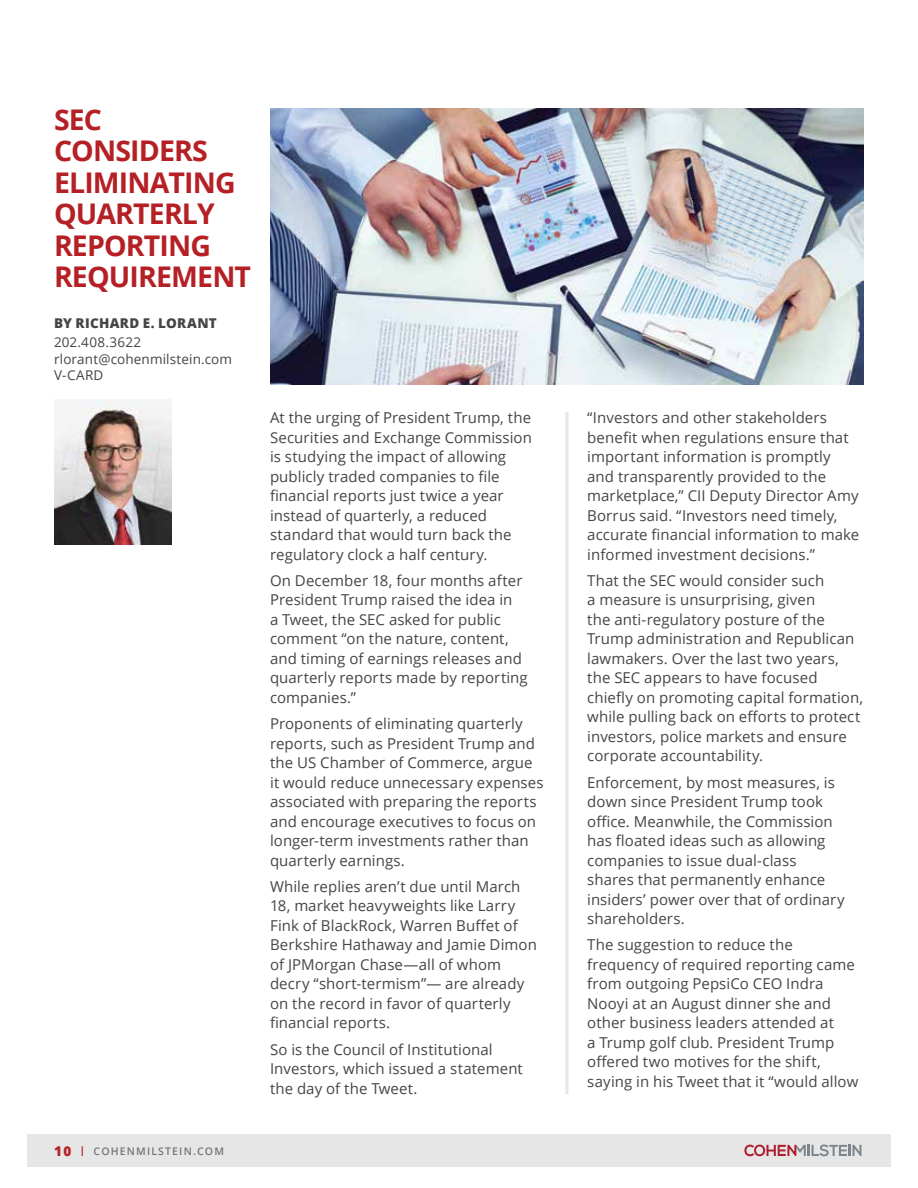
<style>
.page{position:relative;width:918px;height:1188px;background:#fff}
.page>*{position:absolute;margin:0;border:0;box-sizing:border-box;transform-origin:0 0}
.t1{font:700 28.5px/31.5px "Open Sans";letter-spacing:-.03em;color:#b52025}
.t2{font:15px/19.5px "Open Sans";letter-spacing:.005em;color:#474445}
.t3{font:13.5px/16.5px "Open Sans";letter-spacing:.01em;color:#474445}
.t4{font:800 13.5px "Open Sans";letter-spacing:.02em;color:#474445}
.t5{font:600 10.5px "Open Sans";letter-spacing:.11em;color:#747576}
.s1{font-weight:800;font-size:13.5px;color:#b52025}
.s2{font-weight:400;font-size:13.5px;color:#b52025}
</style>
<div class="page">
<hr style="left:566px;top:412px;width:2px;height:682px;background:#e7e6e6">
<div style="left:27px;top:1134px;width:864px;height:33px;background:#e7e6e6"></div>
<svg style="left:744px;top:1144px;width:117px;height:12px"></svg>
<img style="left:270px;top:108px;width:594px;height:277px">
<img style="left:54px;top:400px;width:118px;height:144px">
<h1 class="t1" style="left:54px;top:103px;width:199px">SEC<br>CONSIDERS<br>ELIMINATING<br>QUARTERLY<br>REPORTING<br>REQUIREMENT</h1>
<p class="t4" style="left:54px;top:313px;width:164px">BY RICHARD E. LORANT</p>
<p class="t3" style="left:54px;top:334px;width:180px">202.408.3622 rlorant@cohenmilstein.com<br>V-CARD</p>
<p class="t2" style="left:270px;top:408px;width:263px">At the urging of President Trump, the Securities and Exchange Commission is studying the impact of allowing publicly traded companies to file financial reports just twice a year instead of quarterly, a reduced standard that would turn back the regulatory clock a half century.</p>
<p class="t2" style="left:270px;top:570px;width:259px">On December 18, four months after<br>President Trump raised the idea in<br>a Tweet, the SEC asked for public comment “on the nature, content, and timing of earnings releases and quarterly reports made by reporting companies.”</p>
<p class="t2" style="left:270px;top:714px;width:275px">Proponents of eliminating quarterly reports, such as President Trump and the US Chamber of Commerce, argue it would reduce unnecessary expenses associated with preparing the reports and encourage executives to focus on longer-term investments rather than quarterly earnings.</p>
<p class="t2" style="left:270px;top:876px;width:268px">While replies aren’t due until March<br>18, market heavyweights like Larry<br>Fink of BlackRock, Warren Buffet of<br>Berkshire Hathaway and Jamie Dimon of JPMorgan Chase—all of whom decry “short-termism”— are already on the record in favor of quarterly financial reports.</p>
<p class="t2" style="left:270px;top:1039px;width:254px">So is the Council of Institutional<br>Investors, which issued a statement the day of the Tweet.</p>
<p class="t5" style="left:54px;top:1144px;width:172px"><span class="s1">10</span> <span class="s2">I</span> COHENMILSTEIN.COM</p>
<p class="t2" style="left:587px;top:408px;width:274px">“Investors and other stakeholders benefit when regulations ensure that important information is promptly and transparently provided to the marketplace,” CII Deputy Director Amy Borrus said. “Investors need timely, accurate financial information to make informed investment decisions.”</p>
<p class="t2" style="left:587px;top:570px;width:277px">That the SEC would consider such<br>a measure is unsurprising, given<br>the anti-regulatory posture of the Trump administration and Republican lawmakers. Over the last two years, the SEC appears to have focused chiefly on promoting capital formation, while pulling back on efforts to protect investors, police markets and ensure corporate accountability.</p>
<p class="t2" style="left:587px;top:772px;width:259px">Enforcement, by most measures, is down since President Trump took office. Meanwhile, the Commission has floated ideas such as allowing companies to issue dual-class shares that permanently enhance insiders’ power over that of ordinary shareholders.</p>
<p class="t2" style="left:587px;top:935px;width:273px">The suggestion to reduce the frequency of required reporting came from outgoing PepsiCo CEO Indra Nooyi at an August dinner she and other business leaders attended at<br>a Trump golf club. President Trump offered two motives for the shift, saying in his Tweet that it “would allow</p>
</div>
